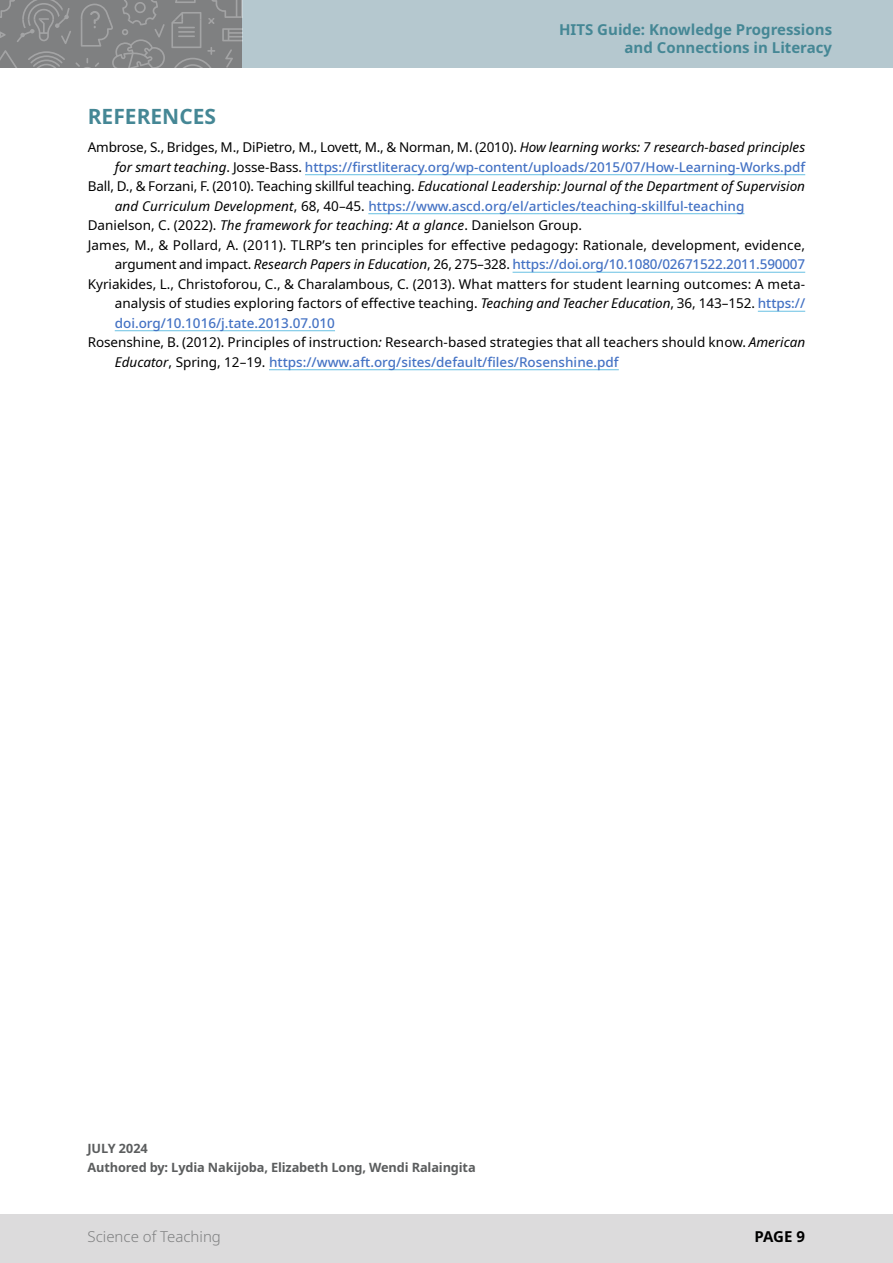
<style>
.page{position:relative;width:893px;height:1263px;background:#fff}
.page>*{position:absolute;margin:0;border:0;box-sizing:border-box;transform-origin:0 0}
.H2new{font:700 21px "Noto Sans";color:#458795}
.t1{font:700 15px/18px "Noto Sans";color:#458795;text-align:right}
.t2{font:300 15px "Noto Sans";color:#7f8081}
.t3{font:700 15px "Noto Sans";color:#000}
.References{font:13.5px/19.5px "Noto Sans";letter-spacing:.005em;color:#000;text-align:right}
.References-2{font:500 13.5px/19.5px "Noto Sans";letter-spacing:-.005em;color:#4472c4;text-align:right}
.References-3{font:italic 13.5px/19.5px "Noto Sans";color:#000}
.t4{font:700 12.75px "Noto Sans";letter-spacing:-.01em;color:#5b5d5e}
.s1{font-weight:400;color:#000}
.s2{font-weight:400;font-style:italic;color:#000}
.s3{font-style:normal}
.s4{font-weight:500;font-style:normal;color:#4472c4}
.s5{font-style:italic}
.s6{font-weight:500;color:#4472c4}
</style>
<div class="page">
<div style="left:0;top:0;width:893px;height:67px;background:#b5c8cf"></div>
<svg style="left:0;top:0;width:242px;height:67px;background:#848586"></svg>
<div style="left:0;top:1214px;width:893px;height:49px;background:#dcdbdc"></div>
<hr style="left:305px;top:174px;width:500px;height:1px;background:#68c0e3">
<hr style="left:368px;top:213px;width:376px;height:1px;background:#68c0e3">
<hr style="left:513px;top:272px;width:292px;height:1px;background:#68c0e3">
<hr style="left:758px;top:311px;width:47px;height:1px;background:#68c0e3">
<hr style="left:115px;top:330px;width:220px;height:1px;background:#68c0e3">
<hr style="left:269px;top:369px;width:350px;height:1px;background:#68c0e3">
<p class="t1" style="left:559px;top:20px;width:274px">HITS Guide: Knowledge Progressions and Connections in Literacy</p>
<p class="H2new" style="left:88px;top:101px;width:130px">REFERENCES</p>
<p class="References-2" style="left:88px;top:138px;width:719px"><span class="s1">Ambrose, S., Bridges, M., DiPietro, M., Lovett, M., &amp; Norman, M. (2010).</span> <span class="s2">How learning works: 7 research-based principles for smart teaching</span><span class="s1">. Josse-Bass.</span> https://firstliteracy.org/wp-content/uploads/2015/07/How-Learning-Works.pdf</p>
<p class="References-3" style="left:115px;top:177px;width:692px;text-indent:-27px"><span class="s3">Ball, D., &amp; Forzani, F. (2010). Teaching skillful teaching.</span> Educational Leadership: Journal of the Department of Supervision and Curriculum Development<span class="s3">, 68, 40–45.</span> <span class="s4">https://www.ascd.org/el/articles/teaching-skillful-teaching</span></p>
<p class="References" style="left:88px;top:216px;width:496px">Danielson, C. (2022). <span class="s5">The framework for teaching: At a glance</span>. Danielson Group.</p>
<p class="References" style="left:88px;top:235px;width:719px">James, M., &amp; Pollard, A. (2011). TLRP’s ten principles for effective pedagogy: Rationale, development, evidence, argument and impact. <span class="s5">Research Papers in Education</span>, 26, 275–328. <span class="s6">https://doi.org/10.1080/02671522.2011.590007</span></p>
<p class="References" style="left:115px;top:274px;width:692px;text-align:justify;text-indent:-27px">Kyriakides, L., Christoforou, C., &amp; Charalambous, C. (2013). What matters for student learning outcomes: A meta&shy;analysis of studies exploring factors of effective teaching. <span class="s5">Teaching and Teacher Education</span>, 36, 143–152. <span class="s6">https:// doi.org/10.1016/j.tate.2013.07.010</span></p>
<p class="References" style="left:115px;top:333px;width:692px;text-align:left;text-indent:-27px">Rosenshine, B. (2012). Principles of instruction<span class="s5">:</span> Research-based strategies that all teachers should know. <span class="s5">American<br>Educator</span>, Spring, 12–19. <span class="s6">https://www.aft.org/sites/default/files/Rosenshine.pdf</span></p>
<h3 class="t4" style="left:88px;top:1139px;width:62px">JULY 2024</h3>
<h3 class="t4" style="left:88px;top:1159px;width:390px">Authored by: Lydia Nakijoba, Elizabeth Long, Wendi Ralaingita</h3>
<p class="t2" style="left:88px;top:1226px;width:135px">Science of Teaching</p>
<p class="t3" style="left:754px;top:1226px;width:52px">PAGE 9</p>
</div>
